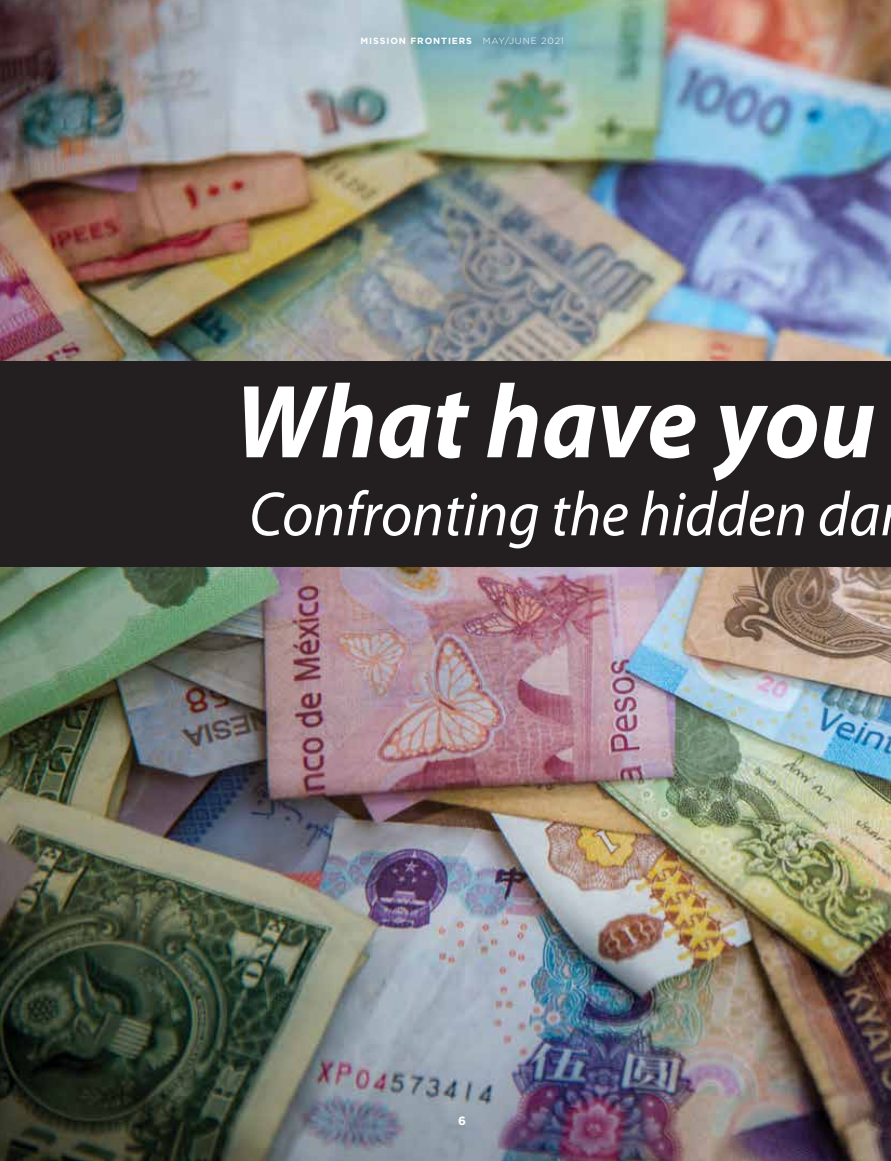
<style>
.page{position:relative;width:891px;height:1161px;background:#fff}
.page>*{position:absolute;margin:0;border:0;box-sizing:border-box;transform-origin:0 0}
.t1{font:italic 700 105px "Myriad Pro";color:#fff;scale:.95 1}
.t2{font:italic 63px "Myriad Pro";color:#fff;scale:.95 1}
.t3{font:700 12px "Gotham";color:#fff}
.t4{font:700 9px "Gotham";letter-spacing:.1em;color:#fff}
.s1{font-weight:300}
</style>
<div class="page">
<img style="left:0;top:0;width:891px;height:1161px">
<div style="left:0;top:362px;width:891px;height:205px;background:#231f20"></div>
<p class="t4" style="left:361px;top:35px;width:205px">MISSION FRONTIERS <span class="s1">MAY/JUNE 2021</span></p>
<h1 class="t1" style="left:235px;top:354px;width:676px">What have you</h1>
<h2 class="t2" style="left:249px;top:475px;width:666px">Confronting the hidden da</h2>
<h3 class="t3" style="left:458px;top:1113px;width:9px">6</h3>
</div>
